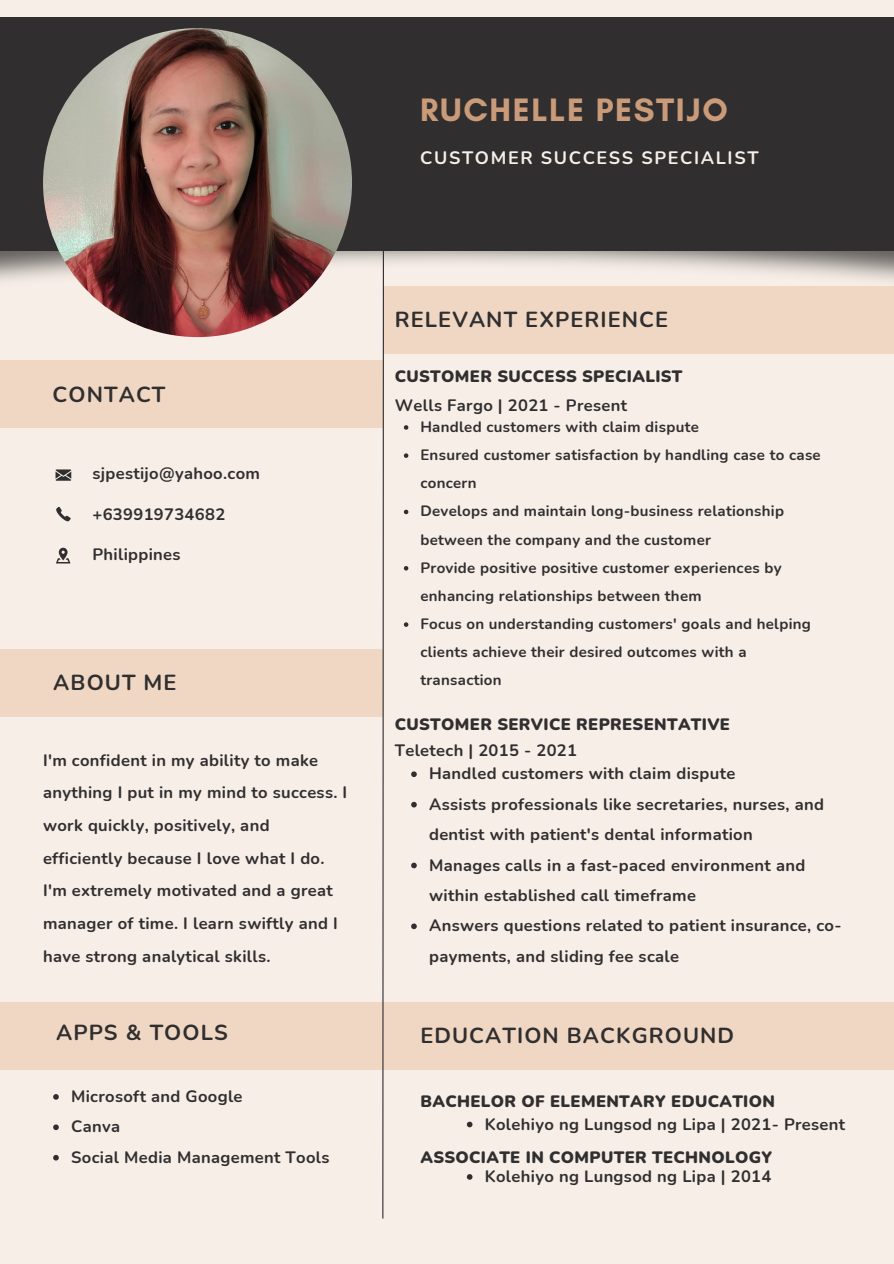
<style>
.page{position:relative;width:894px;height:1264px;background:#fff}
.page>*{position:absolute;margin:0;border:0;box-sizing:border-box;transform-origin:0 0}
.t1{font:700 33px "Glacial Indifference";letter-spacing:.05em;color:#c99b79}
.t2{font:700 21.75px "Nunito";letter-spacing:.05em;color:#302e2f}
.t3{font:700 18px "Nunito";letter-spacing:.09em;color:#f6eee7}
.t4{font:700 16.5px/30.5px "Nunito";letter-spacing:.02em;color:#302e2f}
.t5{font:900 16.5px "Nunito";letter-spacing:.02em;color:#302e2f}
.t6{font:700 15px/28.2px "Nunito";letter-spacing:.02em;color:#302e2f}
</style>
<div class="page">
<div style="left:0;top:0;width:893px;height:1263px;background:#f6eee7"></div>
<div style="left:383px;top:286px;width:510px;height:67px;background:#efd7c4"></div>
<div style="left:0;top:1001px;width:893px;height:68px;background:#efd7c4"></div>
<div style="left:0;top:649px;width:382px;height:67px;background:#efd7c4"></div>
<div style="left:0;top:360px;width:382px;height:68px;background:#efd7c4"></div>
<svg style="left:381px;top:251px;width:3px;height:968px"></svg>
<div style="left:0;top:18px;width:893px;height:233px;background:#302e2f"></div>
<img style="left:43px;top:28px;width:309px;height:309px;border-radius:50%">
<svg style="left:55px;top:469px;width:16px;height:12px"></svg>
<svg style="left:56px;top:506px;width:15px;height:15px"></svg>
<svg style="left:56px;top:547px;width:14px;height:16px"></svg>
<svg style="left:411px;top:771px;width:5px;height:6px"></svg>
<svg style="left:411px;top:801px;width:5px;height:6px"></svg>
<svg style="left:411px;top:862px;width:5px;height:6px"></svg>
<svg style="left:411px;top:923px;width:5px;height:6px"></svg>
<svg style="left:466px;top:1121px;width:6px;height:6px"></svg>
<svg style="left:404px;top:425px;width:4px;height:5px"></svg>
<svg style="left:404px;top:453px;width:4px;height:5px"></svg>
<svg style="left:404px;top:509px;width:4px;height:5px"></svg>
<svg style="left:404px;top:566px;width:4px;height:4px"></svg>
<svg style="left:404px;top:622px;width:4px;height:5px"></svg>
<svg style="left:466px;top:1174px;width:6px;height:5px"></svg>
<svg style="left:53px;top:1094px;width:6px;height:5px"></svg>
<svg style="left:53px;top:1124px;width:6px;height:6px"></svg>
<svg style="left:53px;top:1154px;width:6px;height:6px"></svg>
<h1 class="t1" style="left:420px;top:90px;width:309px">RUCHELLE PESTIJO</h1>
<p class="t3" style="left:420px;top:146px;width:339px">CUSTOMER SUCCESS SPECIALIST</p>
<h2 class="t2" style="left:53px;top:380px;width:114px">CONTACT</h2>
<p class="t4" style="left:92px;top:458px;width:169px">sjpestijo@yahoo.com</p>
<p class="t4" style="left:92px;top:499px;width:134px">+639919734682</p>
<p class="t4" style="left:92px;top:539px;width:90px">Philippines</p>
<h2 class="t2" style="left:53px;top:668px;width:125px">ABOUT ME</h2>
<p class="t4" style="left:43px;top:743px;width:306px;line-height:32.7px">I'm confident in my ability to make anything I put in my mind to success. I work quickly, positively, and efficiently because I love what I do.<br>I'm extremely motivated and a great manager of time. I learn swiftly and I have strong analytical skills.</p>
<h2 class="t2" style="left:56px;top:1018px;width:173px">APPS &amp; TOOLS</h2>
<p class="t4" style="left:71px;top:1081px;width:260px">Microsoft and Google<br>Canva<br>Social Media Management Tools</p>
<h2 class="t2" style="left:395px;top:305px;width:275px">RELEVANT EXPERIENCE</h2>
<p class="t5" style="left:395px;top:365px;width:289px">CUSTOMER SUCCESS SPECIALIST</p>
<p class="t6" style="left:420px;top:413px;width:402px">Handled customers with claim dispute<br>Ensured customer satisfaction by handling case to case concern<br>Develops and maintain long-business relationship between the company and the customer<br>Provide positive positive customer experiences by enhancing relationships between them<br>Focus on understanding customers' goals and helping clients achieve their desired outcomes with a transaction</p>
<p class="t4" style="left:395px;top:390px;width:234px">Wells Fargo | 2021 - Present</p>
<p class="t5" style="left:395px;top:713px;width:336px">CUSTOMER SERVICE REPRESENTATIVE</p>
<p class="t4" style="left:429px;top:758px;width:414px">Handled customers with claim dispute<br>Assists professionals like secretaries, nurses, and dentist with patient's dental information<br>Manages calls in a fast-paced environment and within established call timeframe<br>Answers questions related to patient insurance, co&shy;payments, and sliding fee scale</p>
<p class="t4" style="left:395px;top:735px;width:184px">Teletech | 2015 - 2021</p>
<h2 class="t2" style="left:420px;top:1021px;width:315px">EDUCATION BACKGROUND</h2>
<p class="t5" style="left:420px;top:1090px;width:356px">BACHELOR OF ELEMENTARY EDUCATION</p>
<p class="t4" style="left:484px;top:1108px;width:362px">Kolehiyo ng Lungsod ng Lipa | 2021- Present</p>
<p class="t5" style="left:420px;top:1146px;width:353px">ASSOCIATE IN COMPUTER TECHNOLOGY</p>
<p class="t4" style="left:484px;top:1161px;width:288px">Kolehiyo ng Lungsod ng Lipa | 2014</p>
</div>
